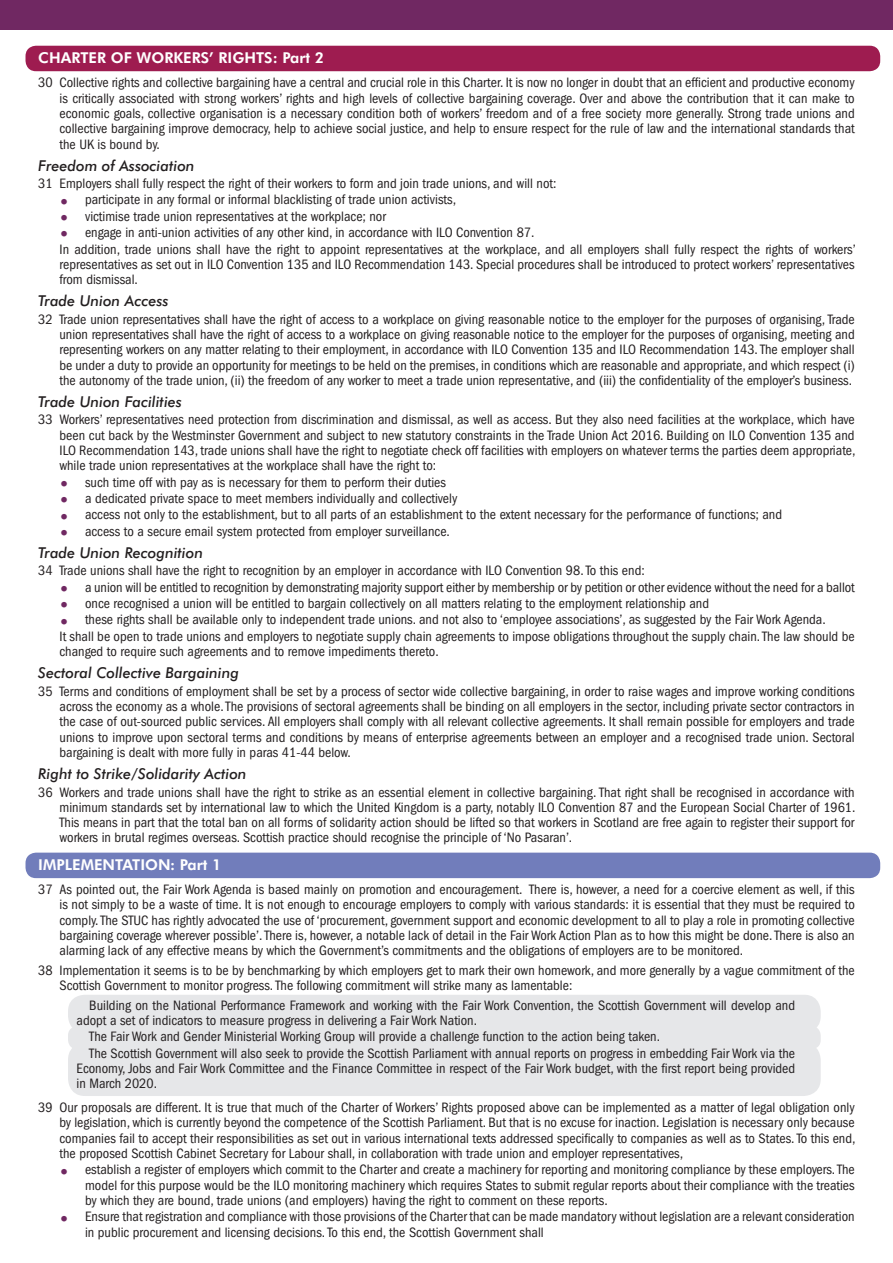
<style>
.page{position:relative;width:893px;height:1263px;background:#fff}
.page>*{position:absolute;margin:0;border:0;box-sizing:border-box;transform-origin:0 0}
.t1{font:italic 500 15px "Futura BT";color:#231f20}
.t2{font:800 15px "Futura BT";color:#fff}
.t3{font:condensed 14.1px/15.3px "Franklin Gothic";color:#231f20;text-align:justify}
.s1{font-size:14.25px}
</style>
<div class="page">
<div style="left:26px;top:46px;width:854px;height:25px;background:#9e1c50;border-radius:10px"></div>
<div style="left:26px;top:853px;width:854px;height:25px;background:#717dbb;border-radius:10px"></div>
<div style="left:68px;top:995px;width:753px;height:38px;background:#e6e7e9;border-radius:16px"></div>
<div style="left:68px;top:1026px;width:753px;height:23px;background:#e6e7e9;border-radius:9px"></div>
<div style="left:68px;top:1043px;width:753px;height:53px;background:#e6e7e9;border-radius:17px"></div>
<div style="left:0;top:0;width:893px;height:30px;background:#702862"></div>
<p class="t2" style="left:38px;top:49px;width:287px">CHARTER OF WORKERS’ RIGHTS: Part 2</p>
<p class="t3" style="left:60px;top:75px;width:797px;text-indent:-21px"><span class="s1">30</span> Collective rights and collective bargaining have a central and crucial role in this Charter. It is now no longer in doubt that an efficient and productive economy is critically associated with strong workers’ rights and high levels of collective bargaining coverage. Over and above the contribution that it can make to economic goals, collective organisation is a necessary condition both of workers’ freedom and of a free society more generally. Strong trade unions and collective bargaining improve democracy, help to achieve social justice, and help to ensure respect for the rule of law and the international standards that the UK is bound by.</p>
<p class="t1" style="left:38px;top:156px;width:158px">Freedom of Association</p>
<p class="t3" style="left:38px;top:176px;width:520px">31 Employers shall fully respect the right of their workers to form and join trade unions, and will not:</p>
<p class="t3" style="left:85px;top:192px;width:372px">participate in any formal or informal blacklisting of trade union activists,</p>
<p class="t3" style="left:85px;top:209px;width:302px">victimise trade union representatives at the workplace; nor</p>
<p class="t3" style="left:85px;top:225px;width:451px">engage in anti-union activities of any other kind, in accordance with ILO Convention 87.</p>
<p class="t3" style="left:60px;top:241px;width:797px">In addition, trade unions shall have the right to appoint representatives at the workplace, and all employers shall fully respect the rights of workers’</p>
<p class="t3" style="left:60px;top:257px;width:797px">representatives as set out in ILO Convention 135 and ILO Recommendation 143. Special procedures shall be introduced to protect workers’ representatives</p>
<p class="t3" style="left:60px;top:272px;width:80px">from dismissal.</p>
<p class="t1" style="left:38px;top:292px;width:132px">Trade Union Access</p>
<p class="t3" style="left:60px;top:311px;width:797px;text-indent:-21px">32 Trade union representatives shall have the right of access to a workplace on giving reasonable notice to the employer for the purposes of organising, Trade union representatives shall have the right of access to a workplace on giving reasonable notice to the employer for the purposes of organising, meeting and representing workers on any matter relating to their employment, in accordance with ILO Convention 135 and ILO Recommendation 143. The employer shall be under a duty to provide an opportunity for meetings to be held on the premises, in conditions which are reasonable and appropriate, and which respect (i) the autonomy of the trade union, (ii) the freedom of any worker to meet a trade union representative, and (iii) the confidentiality of the employer’s business.</p>
<p class="t1" style="left:38px;top:393px;width:145px">Trade Union Facilities</p>
<p class="t3" style="left:38px;top:412px;width:818px">33 Workers’ representatives need protection from discrimination and dismissal, as well as access. But they also need facilities at the workplace, which have</p>
<p class="t3" style="left:60px;top:428px;width:797px">been cut back by the Westminster Government and subject to new statutory constraints in the Trade Union Act 2016. Building on ILO Convention 135 and</p>
<p class="t3" style="left:60px;top:443px;width:797px">ILO Recommendation 143, trade unions shall have the right to negotiate check off facilities with employers on whatever terms the parties deem appropriate,</p>
<p class="t3" style="left:60px;top:458px;width:378px">while trade union representatives at the workplace shall have the right to:</p>
<p class="t3" style="left:85px;top:475px;width:363px">such time off with pay as is necessary for them to perform their duties</p>
<p class="t3" style="left:85px;top:491px;width:374px">a dedicated private space to meet members individually and collectively</p>
<p class="t3" style="left:85px;top:507px;width:699px">access not only to the establishment, but to all parts of an establishment to the extent necessary for the performance of functions; and</p>
<p class="t3" style="left:85px;top:524px;width:366px">access to a secure email system protected from employer surveillance.</p>
<p class="t1" style="left:38px;top:543px;width:166px">Trade Union Recognition</p>
<p class="t3" style="left:38px;top:563px;width:608px">34 Trade unions shall have the right to recognition by an employer in accordance with ILO Convention 98. To this end:</p>
<p class="t3" style="left:85px;top:580px;width:771px">a union will be entitled to recognition by demonstrating majority support either by membership or by petition or other evidence without the need for a ballot</p>
<p class="t3" style="left:85px;top:596px;width:626px">once recognised a union will be entitled to bargain collectively on all matters relating to the employment relationship and</p>
<p class="t3" style="left:85px;top:612px;width:742px">these rights shall be available only to independent trade unions. and not also to ‘employee associations’, as suggested by the Fair Work Agenda.</p>
<p class="t3" style="left:60px;top:629px;width:797px">It shall be open to trade unions and employers to negotiate supply chain agreements to impose obligations throughout the supply chain. The law should be</p>
<p class="t3" style="left:60px;top:644px;width:381px">changed to require such agreements and to remove impediments thereto.</p>
<p class="t1" style="left:38px;top:664px;width:202px">Sectoral Collective Bargaining</p>
<p class="t3" style="left:60px;top:683px;width:797px;text-indent:-21px">35 Terms and conditions of employment shall be set by a process of sector wide collective bargaining, in order to raise wages and improve working conditions across the economy as a whole. The provisions of sectoral agreements shall be binding on all employers in the sector, including private sector contractors in the case of out-sourced public services. All employers shall comply with all relevant collective agreements. It shall remain possible for employers and trade unions to improve upon sectoral terms and conditions by means of enterprise agreements between an employer and a recognised trade union. Sectoral bargaining is dealt with more fully in paras 41-44 below.</p>
<p class="t1" style="left:38px;top:765px;width:210px">Right to Strike/Solidarity Action</p>
<p class="t3" style="left:60px;top:784px;width:797px;text-indent:-21px">36 Workers and trade unions shall have the right to strike as an essential element in collective bargaining. That right shall be recognised in accordance with minimum standards set by international law to which the United Kingdom is a party, notably ILO Convention 87 and the European Social Charter of 1961.<br>This means in part that the total ban on all forms of solidarity action should be lifted so that workers in Scotland are free again to register their support for workers in brutal regimes overseas. Scottish practice should recognise the principle of ‘No Pasaran’.</p>
<p class="t2" style="left:38px;top:856px;width:185px">IMPLEMENTATION: Part 1</p>
<p class="t3" style="left:60px;top:882px;width:797px;text-indent:-21px">37 As pointed out, the Fair Work Agenda is based mainly on promotion and encouragement. There is, however, a need for a coercive element as well, if this is not simply to be a waste of time. It is not enough to encourage employers to comply with various standards: it is essential that they must be required to comply. The STUC has rightly advocated the use of ‘procurement, government support and economic development to all to play a role in promoting collective bargaining coverage wherever possible’. There is, however, a notable lack of detail in the Fair Work Action Plan as to how this might be done. There is also an alarming lack of any effective means by which the Government’s commitments and the obligations of employers are to be monitored.</p>
<p class="t3" style="left:60px;top:962px;width:797px;text-indent:-21px">38 Implementation it seems is to be by benchmarking by which employers get to mark their own homework, and more generally by a vague commitment of the<br>Scottish Government to monitor progress. The following commitment will strike many as lamentable:</p>
<p class="t3" style="left:89px;top:997px;width:707px">Building on the National Performance Framework and working with the Fair Work Convention, the Scottish Government will develop and</p>
<p class="t3" style="left:77px;top:1013px;width:402px">adopt a set of indicators to measure progress in delivering a Fair Work Nation.</p>
<p class="t3" style="left:89px;top:1029px;width:572px">The Fair Work and Gender Ministerial Working Group will provide a challenge function to the action being taken.</p>
<p class="t3" style="left:89px;top:1045px;width:707px">The Scottish Government will also seek to provide the Scottish Parliament with annual reports on progress in embedding Fair Work via the</p>
<p class="t3" style="left:77px;top:1061px;width:720px">Economy, Jobs and Fair Work Committee and the Finance Committee in respect of the Fair Work budget, with the first report being provided</p>
<p class="t3" style="left:77px;top:1076px;width:82px">in March 2020.</p>
<p class="t3" style="left:60px;top:1100px;width:797px;text-indent:-21px">39 Our proposals are different. It is true that much of the Charter of Workers’ Rights proposed above can be implemented as a matter of legal obligation only by legislation, which is currently beyond the competence of the Scottish Parliament. But that is no excuse for inaction. Legislation is necessary only because companies fail to accept their responsibilities as set out in various international texts addressed specifically to companies as well as to States. To this end, the proposed Scottish Cabinet Secretary for Labour shall, in collaboration with trade union and employer representatives,</p>
<p class="t3" style="left:85px;top:1162px;width:771px;text-align:left">establish a register of employers which commit to the Charter and create a machinery for reporting and monitoring compliance by these employers. The model for this purpose would be the ILO monitoring machinery which requires States to submit regular reports about their compliance with the treaties by which they are bound, trade unions (and employers) having the right to comment on these reports.<br>Ensure that registration and compliance with those provisions of the Charter that can be made mandatory without legislation are a relevant consideration in public procurement and licensing decisions. To this end, the Scottish Government shall</p>
</div>
